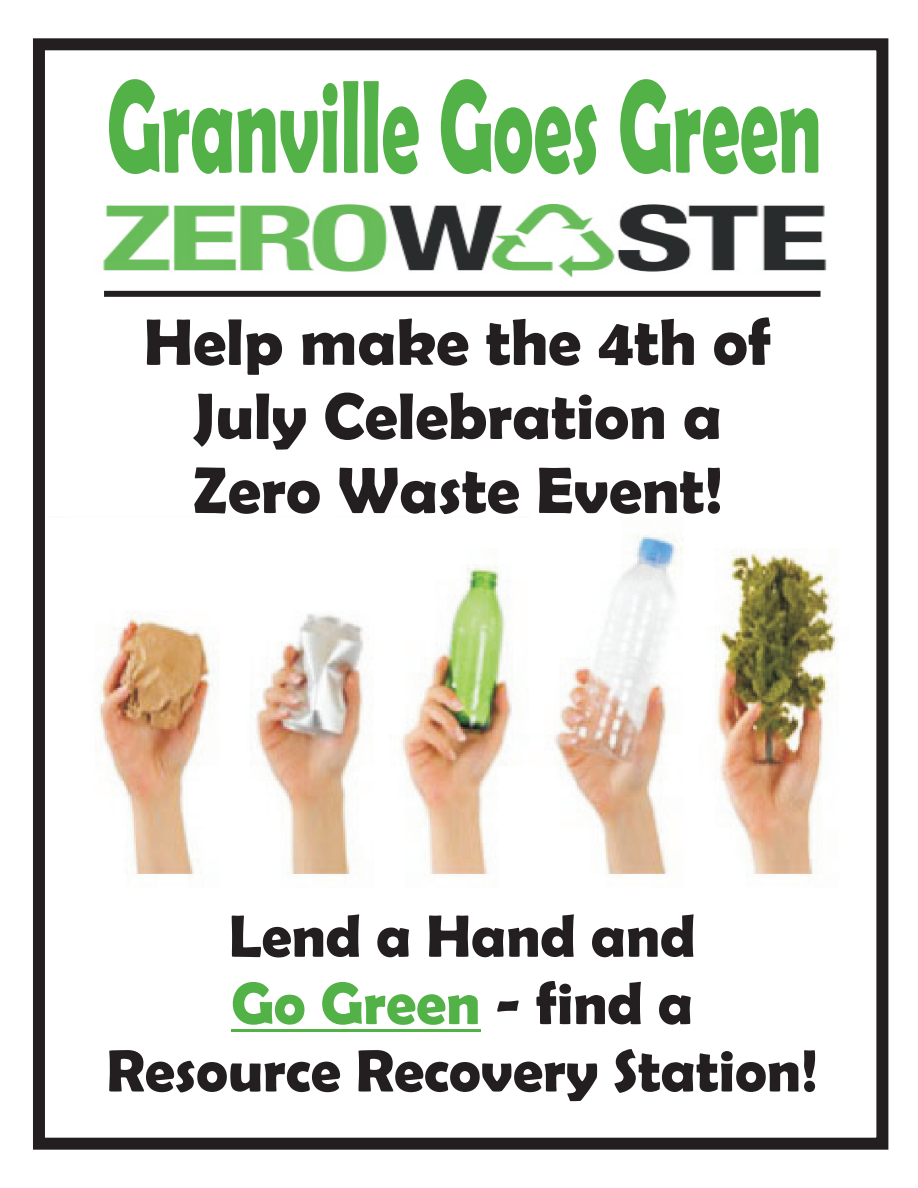
<style>
.page{position:relative;width:918px;height:1188px;background:#fff}
.page>*{position:absolute;margin:0;border:0;box-sizing:border-box;transform-origin:0 0}
.t1{font:700 133.05px "Berlin Sans FB Demi";color:#53b247;scale:.57 1}
.t2{font:700 66px/74.1px "Berlin Sans FB Demi";color:#231f20;text-align:center}
.t3{font:700 60px/67.3px "Berlin Sans FB Demi";color:#231f20;text-align:center}
.s1{color:#53b247}
</style>
<div class="page">
<img style="left:95px;top:517px;width:744px;height:363px">
<hr style="left:231px;top:1029px;width:249px;height:3px;background:#53b247">
<img style="left:103px;top:204px;width:724px;height:74px">
<div style="left:104px;top:291px;width:717px;height:6px;background:#231f20"></div>
<div style="left:33px;top:38px;width:855px;height:1112px;border:12px solid #231f20"></div>
<h1 class="t1" style="left:107px;top:49px;width:1255px">Granville Goes Green</h1>
<p class="t2" style="left:144px;top:304px;width:629px">Help make the 4th of<br>July Celebration a<br>Zero Waste Event!</p>
<p class="t3" style="left:107px;top:901px;width:713px">Lend a Hand and<br><span class="s1">Go Green</span> - find a<br>Resource Recovery Station!</p>
</div>
